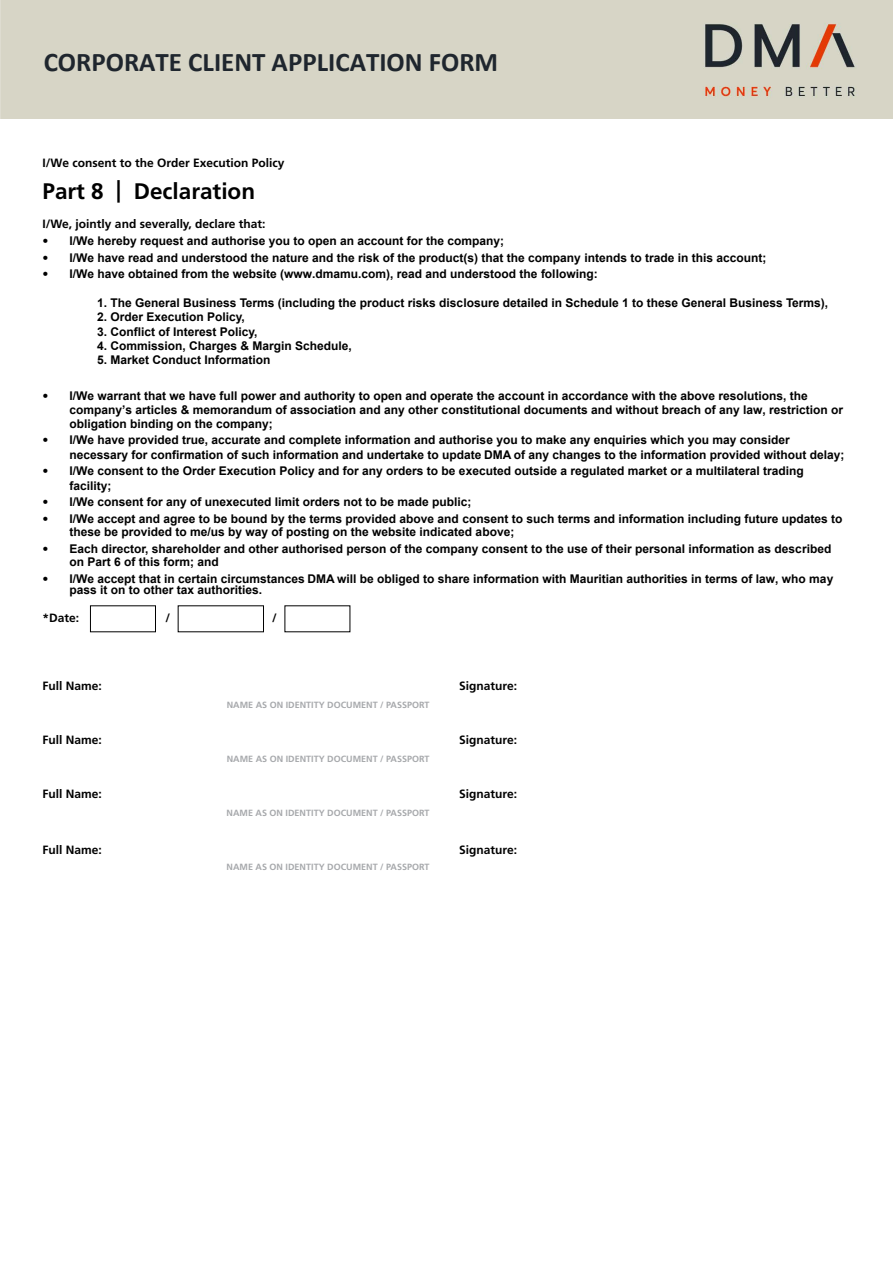
<style>
.page{position:relative;width:893px;height:1263px;background:#fff}
.page>*{position:absolute;margin:0;border:0;box-sizing:border-box;transform-origin:0 0}
.t1{font:700 27px "Calibri";color:#1f262e}
.t2{font:700 22.5px "Frutiger LT";color:#000}
.t3{font:700 12px/13.8px "Arial";color:#000}
.t4{font:700 12px "Frutiger LT";color:#000}
.t5{font:700 9px "Frutiger LT";color:#a7a9ac}
.s1{font-family:"Frutiger LT Std"}
.s2{font-family:"Frutiger LT"}
</style>
<div class="page">
<div style="left:0;top:0;width:892px;height:119px;background:#d7d5c6"></div>
<h1 class="t1" style="left:44px;top:43px;width:456px">CORPORATE CLIENT APPLICATION FORM</h1>
<p class="t4" style="left:43px;top:156px;width:244px">I/We consent to the Order Execution Policy</p>
<h2 class="t2" style="left:43px;top:178px;width:214px">Part <span class="s1">8</span> | Declaration</h2>
<p class="t4" style="left:43px;top:217px;width:225px">I/We, jointly and severally, declare that:</p>
<p class="t3" style="left:43px;top:234px;width:463px"><span class="s2">•</span> I/We hereby request and authorise you to open an account for the company;</p>
<p class="t3" style="left:43px;top:251px;width:725px"><span class="s2">•</span> I/We have read and understood the nature and the risk of the product(s) that the company intends to trade in this account;</p>
<p class="t3" style="left:43px;top:267px;width:557px"><span class="s2">•</span> I/We have obtained from the website (www.dmamu.com), read and understood the following:</p>
<p class="t3" style="left:97px;top:296px;width:732px">1. The General Business Terms (including the product risks disclosure detailed in Schedule 1 to these General Business Terms),</p>
<p class="t3" style="left:97px;top:310px;width:149px">2. Order Execution Policy,</p>
<p class="t3" style="left:97px;top:325px;width:162px">3. Conflict of Interest Policy,</p>
<p class="t3" style="left:97px;top:339px;width:256px">4. Commission, Charges &amp; Margin Schedule,</p>
<p class="t3" style="left:97px;top:353px;width:175px">5. Market Conduct Information</p>
<p class="t3" style="left:70px;top:389px;width:775px;text-indent:-27px"><span class="s2">•</span> I/We warrant that we have full power and authority to open and operate the account in accordance with the above resolutions, the company’s articles &amp; memorandum of association and any other constitutional documents and without breach of any law, restriction or obligation binding on the company;</p>
<p class="t3" style="left:70px;top:432px;width:777px;line-height:14.7px;text-indent:-27px"><span class="s2">•</span> I/We have provided true, accurate and complete information and authorise you to make any enquiries which you may consider necessary for confirmation of such information and undertake to update DMA of any changes to the information provided without delay;</p>
<p class="t3" style="left:70px;top:464px;width:736px;line-height:14.4px;text-indent:-27px"><span class="s2">•</span> I/We consent to the Order Execution Policy and for any orders to be executed outside a regulated market or a multilateral trading facility;</p>
<p class="t3" style="left:43px;top:495px;width:431px"><span class="s2">•</span> I/We consent for any of unexecuted limit orders not to be made public;</p>
<p class="t3" style="left:70px;top:512px;width:774px;line-height:13.4px;text-indent:-27px"><span class="s2">•</span> I/We accept and agree to be bound by the terms provided above and consent to such terms and information including future updates to these be provided to me/us by way of posting on the website indicated above;</p>
<p class="t3" style="left:70px;top:542px;width:763px;line-height:13.4px;text-indent:-27px"><span class="s2">•</span> Each director, shareholder and other authorised person of the company consent to the use of their personal information as described on Part 6 of this form; and</p>
<p class="t3" style="left:70px;top:573px;width:765px;line-height:11.6px;text-indent:-27px"><span class="s2">•</span> I/We accept that in certain circumstances DMA will be obliged to share information with Mauritian authorities in terms of law, who may pass it on to other tax authorities.</p>
<p class="t4" style="left:43px;top:611px;width:38px">*Date:</p>
<p class="t4" style="left:165px;top:611px;width:6px">/</p>
<p class="t4" style="left:272px;top:611px;width:6px">/</p>
<p class="t4" style="left:43px;top:679px;width:61px">Full Name:</p>
<p class="t4" style="left:43px;top:733px;width:61px">Full Name:</p>
<p class="t4" style="left:43px;top:787px;width:61px">Full Name:</p>
<p class="t4" style="left:43px;top:842px;width:61px">Full Name:</p>
<p class="t5" style="left:227px;top:699px;width:204px">NAME AS ON IDENTITY DOCUMENT / PASSPORT</p>
<p class="t5" style="left:227px;top:753px;width:204px">NAME AS ON IDENTITY DOCUMENT / PASSPORT</p>
<p class="t5" style="left:227px;top:807px;width:204px">NAME AS ON IDENTITY DOCUMENT / PASSPORT</p>
<p class="t5" style="left:227px;top:861px;width:204px">NAME AS ON IDENTITY DOCUMENT / PASSPORT</p>
<p class="t4" style="left:459px;top:679px;width:59px">Signature:</p>
<p class="t4" style="left:459px;top:733px;width:59px">Signature:</p>
<p class="t4" style="left:459px;top:787px;width:59px">Signature:</p>
<p class="t4" style="left:459px;top:842px;width:59px">Signature:</p>
</div>
